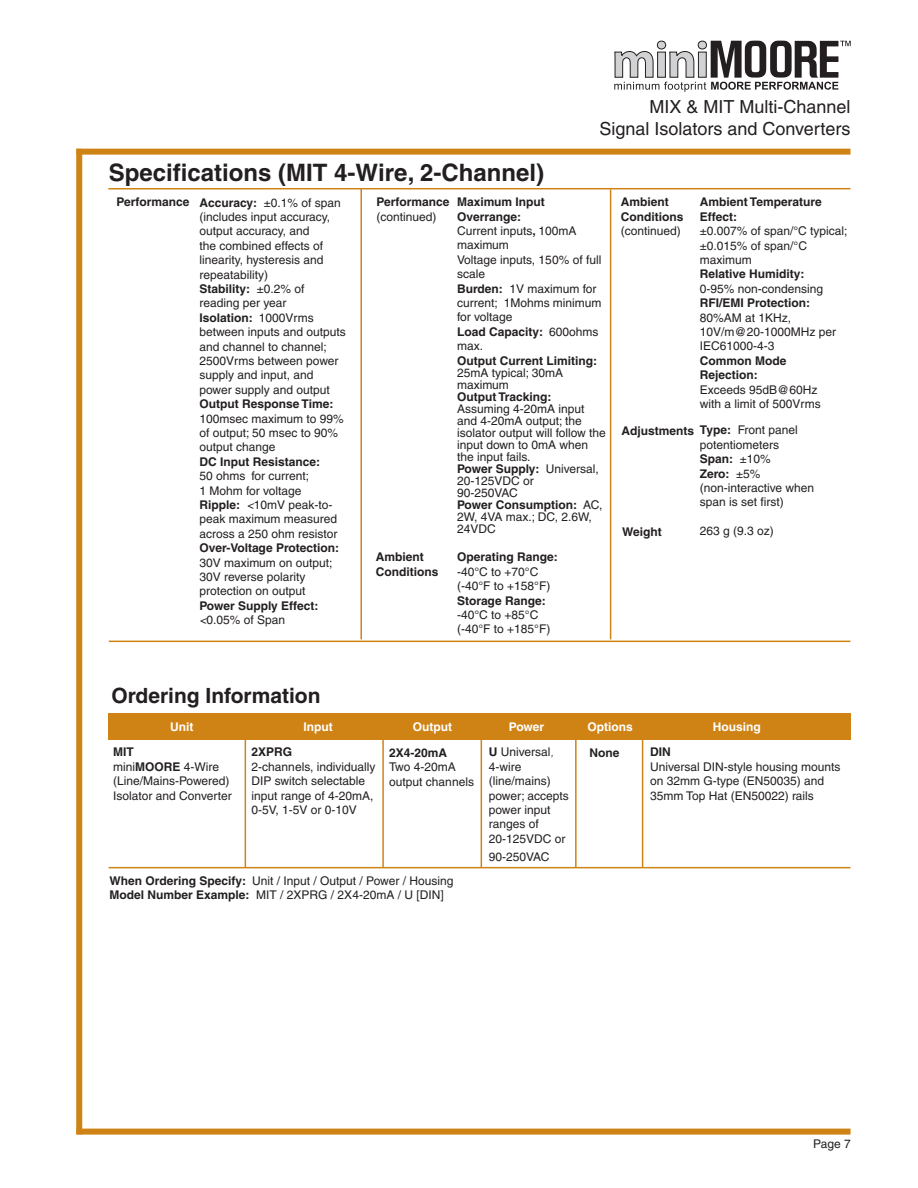
<style>
.page{position:relative;width:918px;height:1188px;background:#fff}
.page>*{position:absolute;margin:0;border:0;box-sizing:border-box;transform-origin:0 0}
.Heading_Level_1{font:700 24px "Helvetica";color:#231f20}
.Heading_Level_1-2{font:700 21px "Helvetica";color:#231f20}
.t1{font:18px/21.6px "Helvetica";color:#231f20;text-align:right}
.table_text{font:12px/14.4px "Helvetica";color:#231f20}
.Body_Text{font:12px/14.4px "Helvetica";color:#231f20}
.table_text-2{font:700 12px/14.4px "Helvetica";color:#231f20}
.Body_Text-2{font:700 12px/14.4px "Helvetica";color:#231f20}
.Heading_Level_1-3{font:700 12px "Helvetica";color:#fff}
.s1{font-weight:400}
.s2{font-weight:700}
.s3{font-style:italic}
.s4{font-weight:300;font-style:italic}
</style>
<div class="page">
<div style="left:76px;top:149px;width:6px;height:985px;background:#d08315"></div>
<div style="left:76px;top:1129px;width:775px;height:6px;background:#d08315"></div>
<div style="left:76px;top:149px;width:775px;height:6px;background:#d08315"></div>
<svg style="left:614px;top:41px;width:237px;height:51px"></svg>
<hr style="left:610px;top:189px;width:1px;height:450px;background:#d08315">
<hr style="left:108px;top:188px;width:742px;height:2px;background:#d08315">
<hr style="left:360px;top:188px;width:2px;height:451px;background:#d08315">
<hr style="left:109px;top:641px;width:741px;height:1px;background:#d08315">
<div style="left:108px;top:713px;width:743px;height:27px;background:#d08315"></div>
<hr style="left:245px;top:739px;width:1px;height:128px;background:#d08315">
<hr style="left:382px;top:740px;width:2px;height:127px;background:#d08315">
<hr style="left:575px;top:739px;width:2px;height:128px;background:#d08315">
<hr style="left:481px;top:735px;width:1px;height:132px;background:#d08315">
<hr style="left:642px;top:739px;width:1px;height:128px;background:#d08315">
<hr style="left:109px;top:867px;width:741px;height:1px;background:#d08315">
<p class="Heading_Level_1" style="left:109px;top:158px;width:437px">Specifications (MIT 4-Wire, 2-Channel)</p>
<h3 class="t1" style="left:600px;top:96px;width:253px">MIX &amp; MIT Multi-Channel<br>Signal Isolators and Converters</h3>
<p class="Body_Text-2" style="left:117px;top:195px;width:74px">Performance</p>
<p class="Body_Text-2" style="left:377px;top:195px;width:74px">Performance <span class="s1">(continued)</span></p>
<p class="table_text" style="left:199px;top:195px;width:148px"><span class="s2">Accuracy:</span> ±0.1% of span (includes input accuracy, output accuracy, and<br>the combined effects of linearity, hysteresis and repeatability)<br><span class="s2">Stability:</span> ±0.2% of reading per year<br><span class="s2">Isolation:</span> 1000Vrms between inputs and outputs and channel to channel;<br>2500Vrms between power supply and input, and power supply and output<br><span class="s2">Output Response Time:<br></span>100msec maximum to 99% of output; 50 msec to 90% output change</p>
<p class="table_text-2" style="left:199px;top:454px;width:122px">DC Input Resistance:</p>
<p class="table_text" style="left:199px;top:469px;width:111px">50 ohms for current;<br>1 Mohm for voltage</p>
<p class="table_text" style="left:199px;top:497px;width:141px"><span class="s2">Ripple:</span> <span class="s3">&lt;</span>10mV peak-to&shy;peak maximum measured across a 250 ohm resistor<br><span class="s2">Over-Voltage Protection:</span></p>
<p class="table_text" style="left:199px;top:555px;width:135px">30V maximum on output;<br>30V reverse polarity protection on output</p>
<p class="table_text-2" style="left:199px;top:598px;width:121px">Power Supply Effect:</p>
<p class="table_text" style="left:199px;top:613px;width:87px"><span class="s3">&lt;</span>0.05% of Span</p>
<p class="Body_Text-2" style="left:376px;top:550px;width:64px">Ambient<br>Conditions</p>
<p class="table_text-2" style="left:457px;top:195px;width:89px">Maximum Input<br>Overrange:</p>
<p class="table_text" style="left:457px;top:224px;width:121px">Current inputs<span class="s2">,</span> 100mA maximum</p>
<p class="table_text" style="left:457px;top:252px;width:146px">Voltage inputs, 150% of full scale</p>
<p class="table_text" style="left:457px;top:281px;width:146px"><span class="s2">Burden:</span> 1V maximum for current; 1Mohms minimum for voltage<br><span class="s2">Load Capacity:</span> 600ohms max.</p>
<p class="table_text" style="left:457px;top:354px;width:150px;line-height:12px"><span class="s2">Output Current Limiting:<br></span>25mA typical; 30mA maximum<br><span class="s2">Output Tracking:<br></span>Assuming 4-20mA input and 4-20mA output; the isolator output will follow the input down to 0mA when the input fails.<br><span class="s2">Power Supply:</span> Universal,<br>20-125VDC or</p>
<p class="table_text" style="left:457px;top:485px;width:62px">90-250VAC</p>
<p class="table_text" style="left:457px;top:498px;width:147px;line-height:12px"><span class="s2">Power Consumption:</span> AC,<br>2W, 4VA max.; DC, 2.6W,<br>24VDC</p>
<p class="Body_Text" style="left:457px;top:550px;width:102px"><span class="s2">Operating Range: </span>-40°C to +70°C (-40°F to +158°F)</p>
<p class="Body_Text-2" style="left:457px;top:593px;width:90px">Storage Range:</p>
<p class="Body_Text" style="left:457px;top:608px;width:95px">-40°C to +85°C (-40°F to +185°F)</p>
<p class="Body_Text-2" style="left:621px;top:195px;width:64px">Ambient<br>Conditions <span class="s1">(continued)</span></p>
<p class="table_text-2" style="left:700px;top:195px;width:124px">Ambient Temperature</p>
<p class="table_text-2" style="left:700px;top:209px;width:39px">Effect:</p>
<p class="table_text" style="left:700px;top:224px;width:149px">±0.007% of span/°C typical;</p>
<p class="table_text" style="left:700px;top:238px;width:109px">±0.015% of span/°C maximum</p>
<p class="table_text-2" style="left:700px;top:267px;width:106px">Relative Humidity:</p>
<p class="table_text" style="left:700px;top:281px;width:125px">0-95% non-condensing</p>
<p class="table_text" style="left:700px;top:296px;width:138px"><span class="s2">RFI/EMI Protection:<br></span>80%AM at 1KHz,<br>10V/m@20-1000MHz per<br>IEC61000-4-3</p>
<p class="table_text-2" style="left:700px;top:353px;width:88px">Common Mode</p>
<p class="table_text-2" style="left:700px;top:368px;width:60px">Rejection:</p>
<p class="table_text" style="left:700px;top:382px;width:122px">Exceeds 95dB@60Hz with a limit of 500Vrms</p>
<p class="table_text" style="left:700px;top:423px;width:100px"><span class="s2">Type:</span> Front panel potentiometers</p>
<p class="table_text-2" style="left:700px;top:452px;width:73px">Span: <span class="s1">±10%</span></p>
<p class="table_text-2" style="left:700px;top:466px;width:62px">Zero: <span class="s1">±5%</span></p>
<p class="table_text" style="left:700px;top:480px;width:116px">(non-interactive when</p>
<p class="table_text" style="left:700px;top:495px;width:86px">span is set first)</p>
<p class="Body_Text-2" style="left:622px;top:423px;width:74px">Adjustments</p>
<p class="Body_Text-2" style="left:622px;top:524px;width:41px">Weight</p>
<p class="table_text" style="left:700px;top:524px;width:76px">263 g (9.3 oz)</p>
<p class="Heading_Level_1-2" style="left:111px;top:683px;width:211px">Ordering Information</p>
<p class="Heading_Level_1-3" style="left:170px;top:720px;width:25px">Unit</p>
<p class="Heading_Level_1-3" style="left:303px;top:720px;width:31px">Input</p>
<p class="Heading_Level_1-3" style="left:413px;top:720px;width:41px">Output</p>
<p class="Heading_Level_1-3" style="left:509px;top:720px;width:37px">Power</p>
<p class="Heading_Level_1-3" style="left:588px;top:720px;width:47px">Options</p>
<p class="Heading_Level_1-3" style="left:713px;top:720px;width:49px">Housing</p>
<p class="Body_Text" style="left:113px;top:745px;width:120px"><span class="s2">MIT<br></span>mini<span class="s2">MOORE</span> 4-Wire (Line/Mains-Powered)<br>Isolator and Converter</p>
<p class="Body_Text-2" style="left:252px;top:745px;width:42px">2XPRG</p>
<p class="Body_Text" style="left:489px;top:745px;width:82px"><span class="s2">U</span> Universal<span class="s4">,<br></span>4-wire (line/mains) power; accepts power input ranges of<br>20-125VDC or</p>
<p class="Body_Text" style="left:489px;top:849px;width:62px">90-250VAC</p>
<p class="Body_Text" style="left:389px;top:745px;width:86px"><span class="s2">2X4-20mA<br></span>Two 4-20mA output channels</p>
<p class="Body_Text-2" style="left:590px;top:745px;width:31px">None</p>
<p class="Body_Text" style="left:650px;top:745px;width:192px"><span class="s2">DIN<br></span>Universal DIN-style housing mounts on 32mm G-type (EN50035) and<br>35mm Top Hat (EN50022) rails</p>
<p class="Body_Text" style="left:252px;top:759px;width:125px">2-channels, individually<br>DIP switch selectable input range of 4-20mA,<br>0-5V, 1-5V or 0-10V</p>
<p class="Body_Text" style="left:110px;top:873px;width:345px"><span class="s2">When Ordering Specify:</span> Unit / Input / Output / Power / Housing<br><span class="s2">Model Number Example:</span> MIT / 2XPRG / 2X4-20mA / U [DIN]</p>
<p class="table_text" style="left:813px;top:1137px;width:39px">Page 7</p>
</div>
